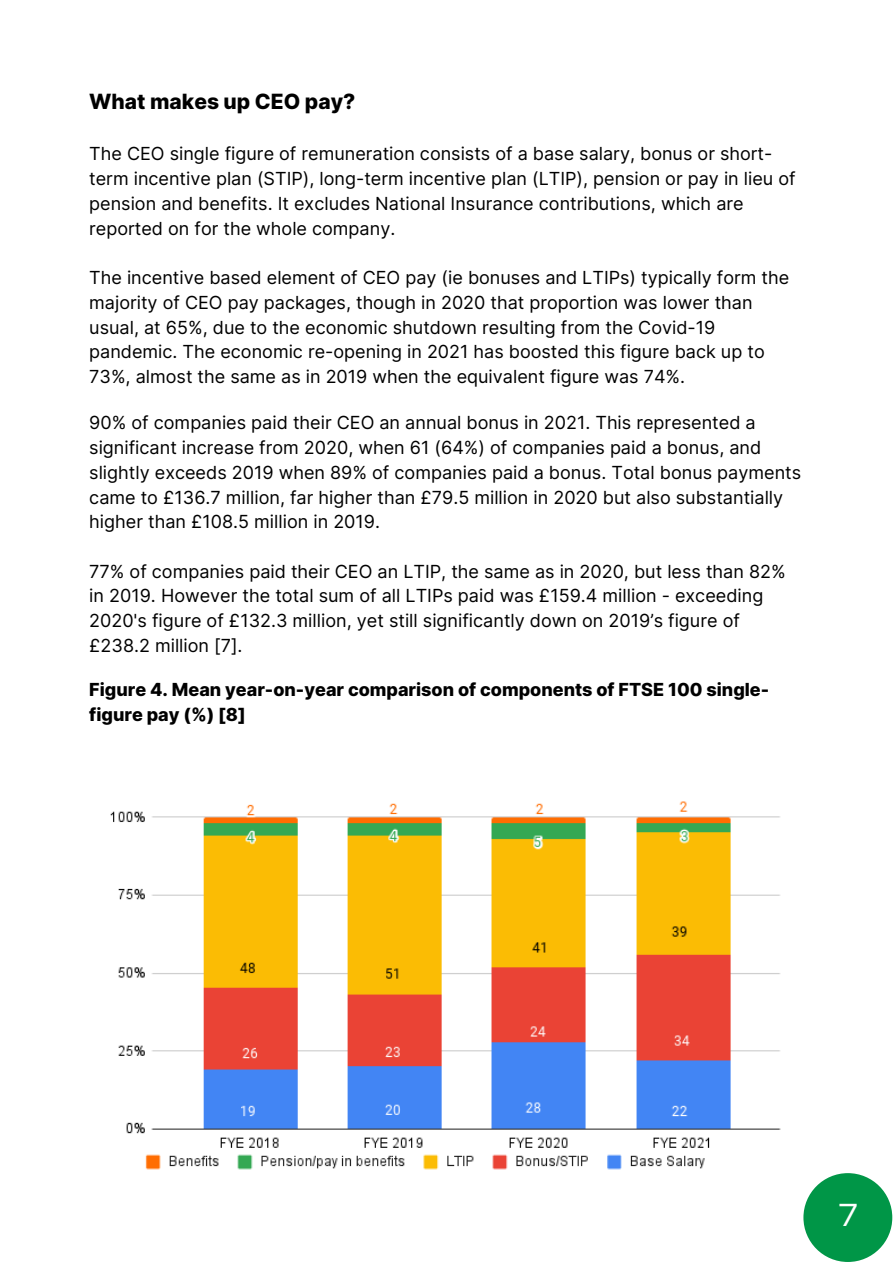
<style>
.page{position:relative;width:893px;height:1264px;background:#fff}
.page>*{position:absolute;margin:0;border:0;box-sizing:border-box;transform-origin:0 0}
.t1{font:33px "Maison Neue Mono";color:#fff}
.t2{font:800 21px "Inter";color:#000}
.t3{font:18px/24.8px "Inter";color:#000}
.t4{font:800 18px/24.8px "Inter";color:#000}
</style>
<div class="page">
<img style="left:110px;top:801px;width:671px;height:369px">
<div style="left:803px;top:1173px;width:89px;height:88px;background:#009647;border-radius:50%"></div>
<p class="t2" style="left:89px;top:88px;width:267px">What makes up CEO pay?</p>
<p class="t3" style="left:89px;top:141px;width:708px">The CEO single figure of remuneration consists of a base salary, bonus or short&shy;term incentive plan (STIP), long-term incentive plan (LTIP), pension or pay in lieu of pension and benefits. It excludes National Insurance contributions, which are reported on for the whole company.</p>
<p class="t3" style="left:89px;top:265px;width:701px">The incentive based element of CEO pay (ie bonuses and LTIPs) typically form the majority of CEO pay packages, though in 2020 that proportion was lower than usual, at 65%, due to the economic shutdown resulting from the Covid-19 pandemic. The economic re-opening in 2021 has boosted this figure back up to 73%, almost the same as in 2019 when the equivalent figure was 74%.</p>
<p class="t3" style="left:89px;top:410px;width:713px">90% of companies paid their CEO an annual bonus in 2021. This represented a significant increase from 2020, when 61 (64%) of companies paid a bonus, and slightly exceeds 2019 when 89% of companies paid a bonus. Total bonus payments came to £136.7 million, far higher than £79.5 million in 2020 but also substantially higher than £108.5 million in 2019.</p>
<p class="t3" style="left:89px;top:559px;width:698px">77% of companies paid their CEO an LTIP, the same as in 2020, but less than 82% in 2019. However the total sum of all LTIPs paid was £159.4 million - exceeding 2020's figure of £132.3 million, yet still significantly down on 2019’s figure of £238.2 million [7].</p>
<p class="t4" style="left:89px;top:677px;width:681px">Figure 4. Mean year-on-year comparison of components of FTSE 100 single&shy;figure pay (%) [8]</p>
<h1 class="t1" style="left:837px;top:1201px;width:23px">7</h1>
</div>
